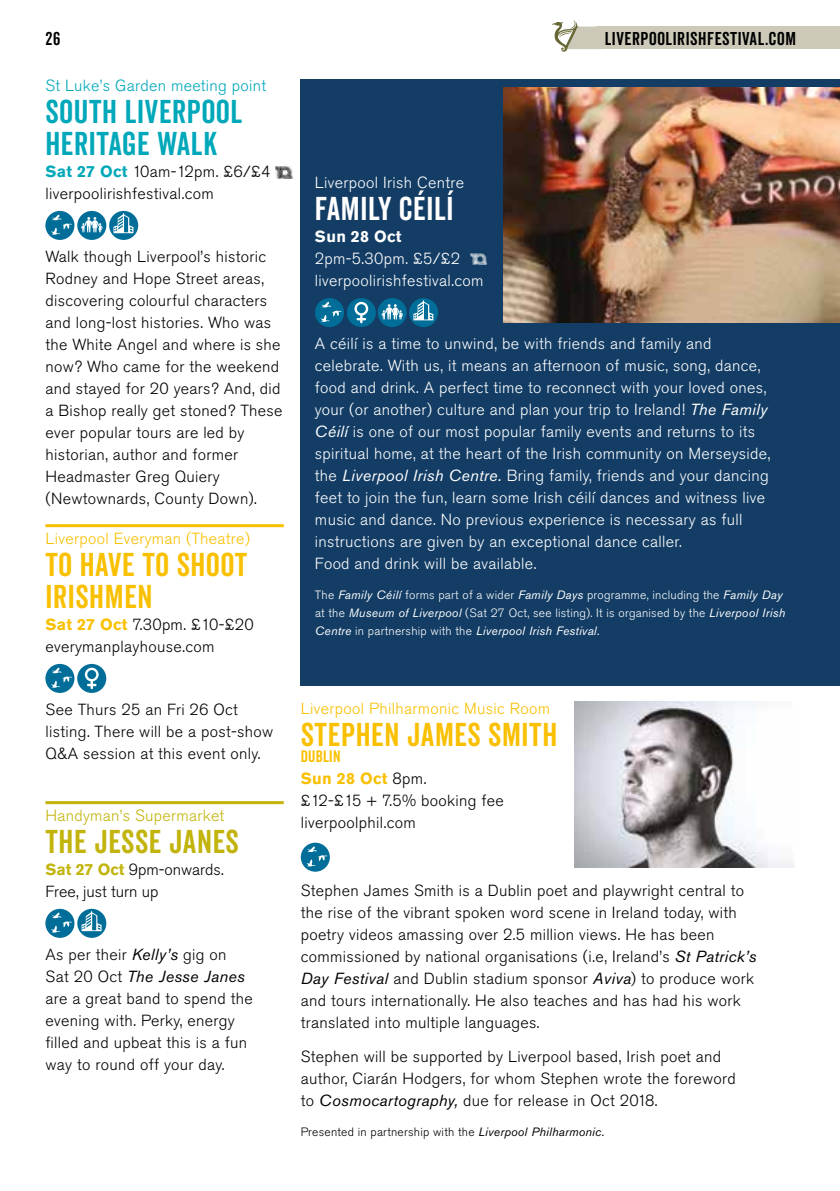
<style>
.page{position:relative;width:840px;height:1191px;background:#fff}
.page>*{position:absolute;margin:0;border:0;box-sizing:border-box;transform-origin:0 0}
.t1{font:32px/32px "Veneer Clean";letter-spacing:.02em;color:#f9c000}
.t2{font:32px/32px "Veneer Clean";letter-spacing:.02em;color:#00a8ba}
.t3{font:32px "Veneer Clean";letter-spacing:.02em;color:#c2b40c}
.t4{font:32px "Veneer Clean";letter-spacing:.02em;color:#fff}
.t5{font:18px "Veneer Clean";letter-spacing:.03em;color:#000}
.t6{font:300 16px/22px "Akzidenz Grotesk BQ";letter-spacing:.02em;color:#000}
.t7{font:300 16px/22px "Akzidenz Grotesk BQ";letter-spacing:.02em;color:#fff}
.t8{font:300 16px "Akzidenz Grotesk BQ";letter-spacing:.02em;color:#f9c000}
.t9{font:300 16px/22px "Akzidenz Grotesk BQ";color:#000}
.t10{font:300 16px "Akzidenz Grotesk BQ";letter-spacing:.02em;color:#00a8ba}
.t11{font:300 16px "Akzidenz Grotesk BQ";letter-spacing:.02em;color:#c2b40c}
.t12{font:700 16px "Akzidenz Grotesk BQ";letter-spacing:.02em;color:#fff}
.t13{font:16px "Veneer Clean";letter-spacing:.02em;color:#f9c000}
.t14{font:300 12px/18px "Akzidenz Grotesk BQ";letter-spacing:.02em;color:#fff}
.t15{font:300 12px "Akzidenz Grotesk BQ";letter-spacing:.02em;color:#000}
.s1{font-weight:700;color:#00a8ba}
.s2{font-weight:700;color:#f9c000}
.s3{font-weight:700;color:#c2b40c}
.s4{font-weight:400;font-style:italic}
</style>
<div class="page">
<div style="left:300px;top:79px;width:539px;height:607px;background:#133d65"></div>
<hr style="left:839px;top:0;width:1px;height:1191px;background:#eeece7">
<hr style="left:45px;top:524px;width:238px;height:3px;background:#f9c000">
<div style="left:45px;top:664px;width:29px;height:29px;background:#006e98;border-radius:50%"></div>
<div style="left:77px;top:664px;width:29px;height:29px;background:#006e98;border-radius:50%"></div>
<svg style="left:85px;top:667px;width:14px;height:22px"></svg>
<svg style="left:51px;top:667px;width:21px;height:21px"></svg>
<svg style="left:109px;top:211px;width:29px;height:29px"></svg>
<svg style="left:113px;top:213px;width:20px;height:20px"></svg>
<div style="left:77px;top:211px;width:29px;height:29px;background:#006e98;border-radius:50%"></div>
<svg style="left:81px;top:217px;width:22px;height:15px"></svg>
<div style="left:45px;top:211px;width:29px;height:29px;background:#006e98;border-radius:50%"></div>
<svg style="left:51px;top:214px;width:21px;height:21px"></svg>
<hr style="left:45px;top:801px;width:238px;height:3px;background:#c2b40c">
<svg style="left:77px;top:909px;width:29px;height:29px"></svg>
<svg style="left:82px;top:911px;width:19px;height:20px"></svg>
<div style="left:45px;top:909px;width:29px;height:29px;background:#006e98;border-radius:50%"></div>
<svg style="left:51px;top:912px;width:21px;height:21px"></svg>
<svg style="left:300px;top:842px;width:29px;height:29px"></svg>
<svg style="left:306px;top:846px;width:21px;height:21px"></svg>
<svg style="left:409px;top:298px;width:29px;height:29px"></svg>
<div style="left:315px;top:298px;width:29px;height:29px;background:#006e98;border-radius:50%"></div>
<svg style="left:413px;top:300px;width:20px;height:20px"></svg>
<div style="left:377px;top:298px;width:29px;height:29px;background:#006e98;border-radius:50%"></div>
<svg style="left:381px;top:304px;width:22px;height:15px"></svg>
<div style="left:346px;top:298px;width:29px;height:29px;background:#006e98;border-radius:50%"></div>
<svg style="left:354px;top:302px;width:14px;height:21px"></svg>
<svg style="left:320px;top:302px;width:21px;height:20px"></svg>
<img style="left:503px;top:88px;width:336px;height:234px">
<img style="left:574px;top:701px;width:220px;height:166px">
<img style="left:275px;top:167px;width:17px;height:11px">
<img style="left:470px;top:253px;width:16px;height:11px">
<div style="left:596px;top:27px;width:243px;height:22px;background:#cdc9b8"></div>
<svg style="left:552px;top:20px;width:50px;height:32px"></svg>
<p class="t5" style="left:45px;top:28px;width:16px">26</p>
<p class="t5" style="left:604px;top:28px;width:193px">LIVERPOOLIRISHFESTIVAL.COM</p>
<p class="t10" style="left:45px;top:77px;width:222px">St Luke’s Garden meeting point</p>
<h1 class="t2" style="left:45px;top:95px;width:198px">SOUTH LIVERPOOL<br>HERITAGE WALK</h1>
<p class="t6" style="left:45px;top:161px;width:226px"><span class="s1">Sat 27 Oct</span> 10am-12pm. £6/£4 liverpoolirishfestival.com</p>
<p class="t6" style="left:45px;top:246px;width:238px">Walk though Liverpool’s historic<br>Rodney and Hope Street areas, discovering colourful characters and long-lost histories. Who was the White Angel and where is she now? Who came for the weekend and stayed for 20 years? And, did a Bishop really get stoned? These ever popular tours are led by historian, author and former<br>Headmaster Greg Quiery (Newtownards, County Down).</p>
<p class="t8" style="left:45px;top:529px;width:206px">Liverpool Everyman (Theatre)</p>
<h1 class="t1" style="left:45px;top:548px;width:203px">TO HAVE TO SHOOT<br>IRISHMEN</h1>
<p class="t6" style="left:45px;top:614px;width:210px"><span class="s2">Sat 27 Oct</span> 7.30pm. £10-£20 everymanplayhouse.com</p>
<p class="t6" style="left:45px;top:699px;width:229px">See Thurs 25 an Fri 26 Oct listing. There will be a post-show<br>Q&amp;A session at this event only.</p>
<p class="t11" style="left:45px;top:806px;width:180px">Handyman’s Supermarket</p>
<h1 class="t3" style="left:45px;top:822px;width:195px">THE JESSE JANES</h1>
<p class="t9" style="left:45px;top:859px;width:180px"><span class="s3">Sat 27 Oct</span> 9pm-onwards.<br>Free, just turn up</p>
<p class="t6" style="left:45px;top:943px;width:209px">As per their <span class="s4">Kelly’s</span> gig on<br>Sat 20 Oct <span class="s4">The Jesse Janes </span>are a great band to spend the evening with. Perky, energy filled and upbeat this is a fun way to round off your day.</p>
<p class="t7" style="left:315px;top:172px;width:151px">Liverpool Irish Centre</p>
<h1 class="t4" style="left:315px;top:190px;width:140px">FAMILY CÉILÍ</h1>
<p class="t12" style="left:315px;top:227px;width:88px">Sun 28 Oct</p>
<p class="t7" style="left:315px;top:248px;width:170px">2pm-5.30pm. £5/£2 liverpoolirishfestival.com</p>
<p class="t7" style="left:315px;top:333px;width:457px">A céilí is a time to unwind, be with friends and family and celebrate. With us, it means an afternoon of music, song, dance, food and drink. A perfect time to reconnect with your loved ones, your (or another) culture and plan your trip to Ireland! <span class="s4">The Family Céilí</span> is one of our most popular family events and returns to its spiritual home, at the heart of the Irish community on Merseyside, the <span class="s4">Liverpool Irish Centre.</span> Bring family, friends and your dancing feet to join the fun, learn some Irish céilí dances and witness live music and dance. No previous experience is necessary as full instructions are given by an exceptional dance caller.<br>Food and drink will be available.</p>
<p class="t14" style="left:315px;top:586px;width:471px">The <span class="s4">Family Céilí</span> forms part of a wider <span class="s4">Family Days</span> programme, including the <span class="s4">Family Day </span>at the <span class="s4">Museum of Liverpool</span> (Sat 27 Oct, see listing). It is organised by the <span class="s4">Liverpool Irish<br>Centre</span> in partnership with the <span class="s4">Liverpool Irish Festival.</span></p>
<p class="t8" style="left:300px;top:699px;width:250px">Liverpool Philharmonic Music Room</p>
<h1 class="t1" style="left:300px;top:718px;width:258px">STEPHEN JAMES SMITH</h1>
<p class="t13" style="left:300px;top:746px;width:41px">DUBLIN</p>
<p class="t6" style="left:300px;top:767px;width:204px"><span class="s2">Sun 28 Oct</span> 8pm.<br>£12-£15 + 7.5% booking fee liverpoolphil.com</p>
<p class="t6" style="left:300px;top:879px;width:457px">Stephen James Smith is a Dublin poet and playwright central to the rise of the vibrant spoken word scene in Ireland today, with poetry videos amassing over 2.5 million views. He has been commissioned by national organisations (i.e, Ireland’s <span class="s4">St Patrick’s Day Festival</span> and Dublin stadium sponsor <span class="s4">Aviva</span>) to produce work and tours internationally. He also teaches and has had his work translated into multiple languages.</p>
<p class="t6" style="left:300px;top:1045px;width:436px">Stephen will be supported by Liverpool based, Irish poet and author, Ciarán Hodgers, for whom Stephen wrote the foreword to <span class="s4">Cosmocartography,</span> due for release in Oct 2018.</p>
<p class="t15" style="left:300px;top:1125px;width:305px">Presented in partnership with the <span class="s4">Liverpool Philharmonic.</span></p>
</div>
